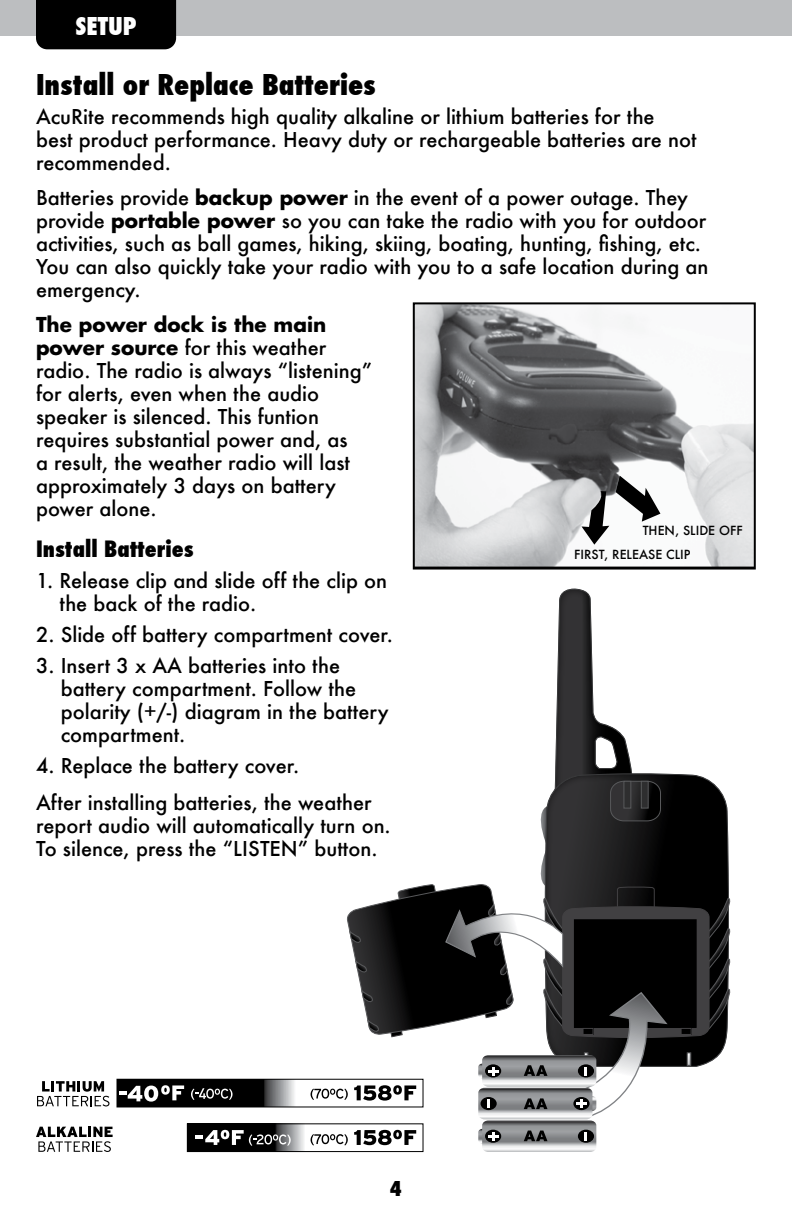
<style>
.page{position:relative;width:792px;height:1224px;background:#fff}
.page>*{position:absolute;margin:0;border:0;box-sizing:border-box;transform-origin:0 0}
.t1{font:800 condensed 28px "Futura";color:#000}
.t2{font:800 condensed 24px "Futura";color:#fff}
.t3{font:800 condensed 22px "Futura";color:#000}
.t4{font:500 20px/23px "Futura";color:#000}
.t5{font:800 condensed 20px "Futura";color:#000}
.t6{font:500 12.4px "Futura";color:#000}
.s1{font-weight:700}
</style>
<div class="page">
<div style="left:0;top:0;width:792px;height:36px;background:#bcbec0"></div>
<div style="left:36px;top:0;width:140px;height:49px;background:#000"></div>
<svg style="left:37px;top:1081px;width:72px;height:25px"></svg>
<svg style="left:36px;top:1127px;width:77px;height:25px"></svg>
<svg style="left:119px;top:1081px;width:192px;height:24px;background:#454545"></svg>
<div style="left:117px;top:1079px;width:306px;height:28px;border:1px solid #000"></div>
<svg style="left:189px;top:1125px;width:122px;height:25px;background:#505051"></svg>
<div style="left:187px;top:1123px;width:236px;height:29px;border:1px solid #000"></div>
<svg style="left:196px;top:1130px;width:95px;height:16px"></svg>
<svg style="left:119px;top:1085px;width:65px;height:17px"></svg>
<svg style="left:191px;top:1088px;width:42px;height:12px"></svg>
<svg style="left:416px;top:305px;width:337px;height:262px"></svg>
<div style="left:413px;top:302px;width:343px;height:268px;border:2px solid #000"></div>
<svg style="left:311px;top:588px;width:420px;height:564px"></svg>
<p class="t2" style="left:76px;top:9px;width:63px">SETUP</p>
<h1 class="t1" style="left:36px;top:66px;width:341px">Install or Replace Batteries</h1>
<p class="t4" style="left:36px;top:105px;width:662px">AcuRite recommends high quality alkaline or lithium batteries for the<br>best product performance. Heavy duty or rechargeable batteries are not recommended.</p>
<p class="t4" style="left:36px;top:186px;width:674px">Batteries provide <span class="s1">backup power</span> in the event of a power outage. They provide <span class="s1">portable power</span> so you can take the radio with you for outdoor activities, such as ball games, hiking, skiing, boating, hunting, fishing, etc.<br>You can also quickly take your radio with you to a safe location during an emergency.</p>
<p class="t4" style="left:36px;top:313px;width:338px"><span class="s1">The power dock is the main power source</span> for this weather radio. The radio is always “listening” for alerts, even when the audio speaker is silenced. This funtion requires substantial power and, as<br>a result, the weather radio will last approximately 3 days on battery power alone.</p>
<p class="t3" style="left:36px;top:534px;width:159px">Install Batteries</p>
<p class="t4" style="left:60px;top:569px;width:329px;text-indent:-24px">1. Release clip and slide off the clip on the back of the radio.</p>
<p class="t4" style="left:36px;top:623px;width:359px">2. Slide off battery compartment cover.</p>
<p class="t4" style="left:61px;top:654px;width:329px;text-indent:-25px">3. Insert 3 x AA batteries into the battery compartment. Follow the polarity (+/-) diagram in the battery compartment.</p>
<p class="t4" style="left:36px;top:747px;width:337px;line-height:37px">4. Replace the battery cover.<br>After installing batteries, the weather</p>
<p class="t4" style="left:36px;top:814px;width:356px">report audio will automatically turn on.<br>To silence, press the “LISTEN” button.</p>
<p class="t6" style="left:643px;top:522px;width:101px">THEN, SLIDE OFF</p>
<p class="t6" style="left:574px;top:546px;width:118px">FIRST, RELEASE CLIP</p>
<p class="t5" style="left:390px;top:1175px;width:14px">4</p>
</div>
